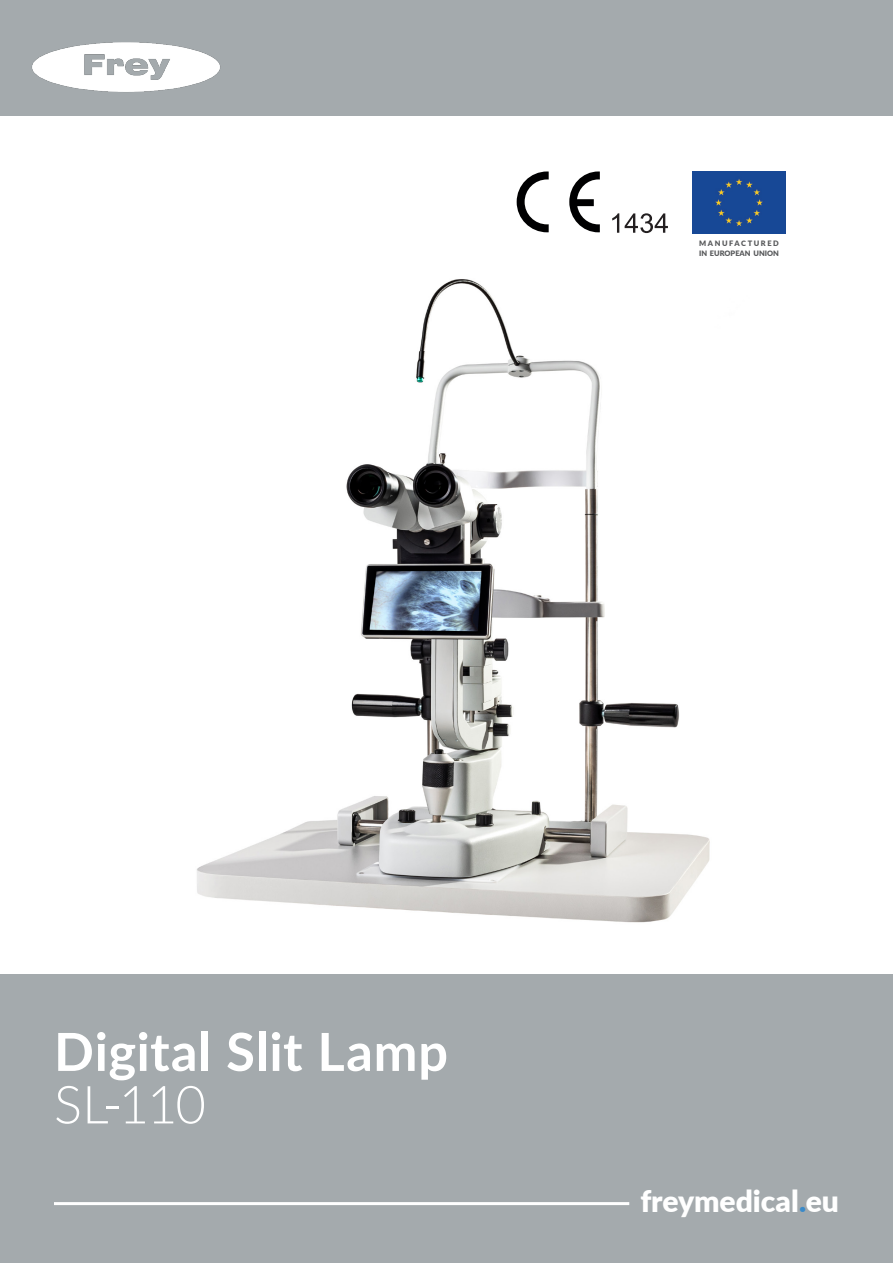
<style>
.page{position:relative;width:893px;height:1263px;background:#fff}
.page>*{position:absolute;margin:0;border:0;box-sizing:border-box;transform-origin:0 0}
.t1{font:700 52.5px "Lato";letter-spacing:.015em;color:#fff}
.t2{font:300 52.5px "Lato";color:#fff}
.t3{font:900 30px "Lato";letter-spacing:-.005em;color:#fff}
.t4{font:900 7.5px/9.3px "Lato";color:#57585a}
.s1{color:#3a8ac9}
</style>
<div class="page">
<img style="left:197px;top:279px;width:513px;height:644px">
<div style="left:0;top:0;width:893px;height:116px;background:#a4aaad"></div>
<div style="left:0;top:974px;width:893px;height:289px;background:#a4aaad"></div>
<hr style="left:54px;top:1202px;width:575px;height:3px;background:#fff">
<img style="left:32px;top:42px;width:189px;height:50px">
<div style="left:693px;top:171px;width:92px;height:63px;background:#174896"></div>
<svg style="left:517px;top:171px;width:32px;height:61px"></svg>
<svg style="left:569px;top:171px;width:31px;height:61px"></svg>
<svg style="left:612px;top:213px;width:7px;height:20px"></svg>
<svg style="left:625px;top:213px;width:43px;height:20px"></svg>
<p class="t4" style="left:699px;top:239px;width:81px">MANUFACTURED<br>IN EUROPEAN UNION</p>
<p class="t1" style="left:54px;top:1013px;width:396px">Digital Slit Lamp</p>
<p class="t2" style="left:54px;top:1068px;width:153px">SL-110</p>
<p class="t3" style="left:640px;top:1179px;width:200px">freymedical<span class="s1">.</span>eu</p>
</div>
